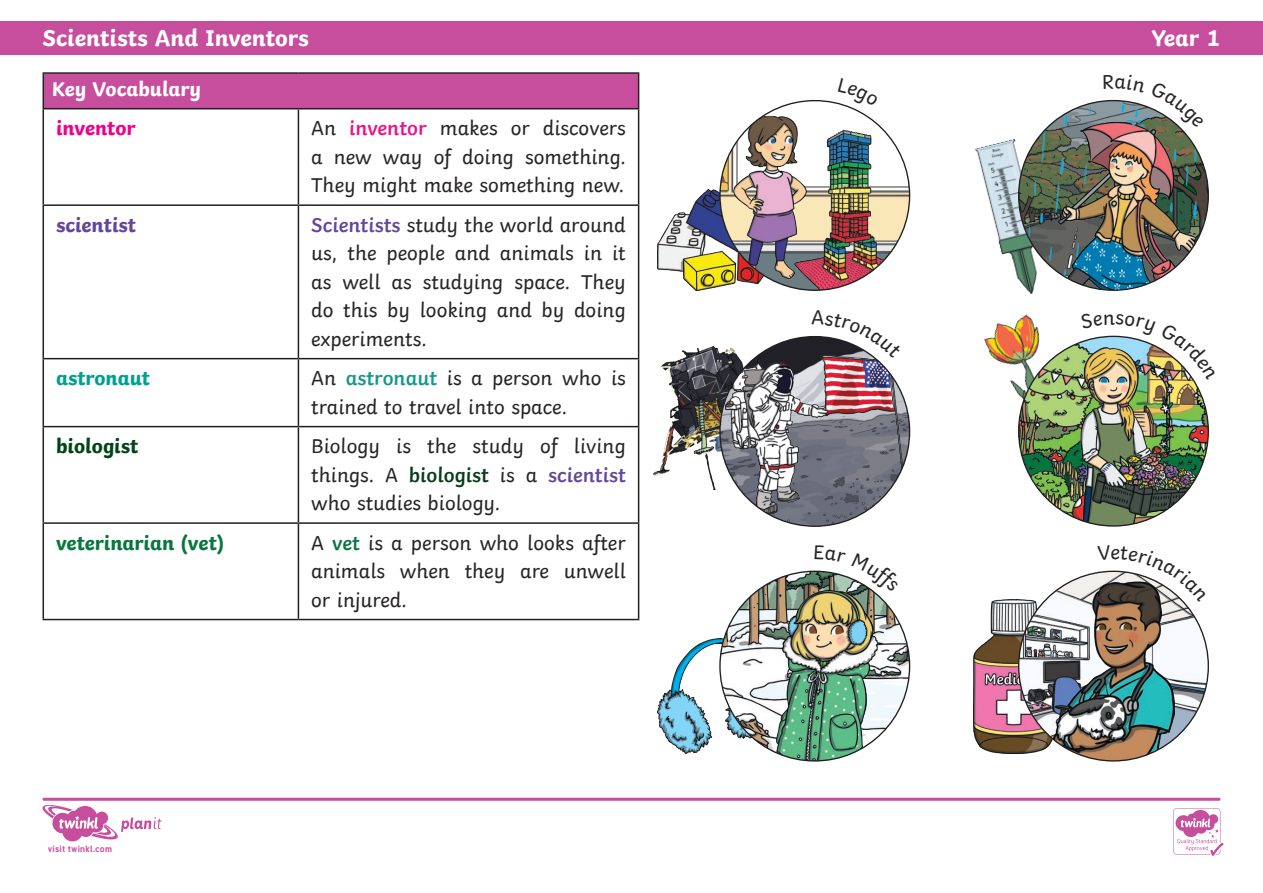
<style>
.page{position:relative;width:1263px;height:893px;background:#fff}
.page>*{position:absolute;margin:0;border:0;box-sizing:border-box;transform-origin:0 0}
.Header_Bar{font:700 24px "Twinkl";color:#fff}
.Body_Copy{font:21px/28.5px "Twinkl";color:#282526;text-align:justify}
.Body_Copy-2{font:700 21px "Twinkl";color:#08763f}
.Key_Vocab_Header{font:700 21px "Twinkl";color:#fff}
.Body_Copy-3{font:700 21px "Twinkl";color:#62469c}
.Body_Copy-4{font:700 21px "Twinkl";color:#00a08f}
.Body_Copy-5{font:700 21px "Twinkl";color:#004516}
.Body_Copy-6{font:700 21px "Twinkl";color:#ed028c}
.t1{font:700 9px "Tuffy";letter-spacing:.02em;color:#c74d9d}
.s1{font-weight:600;color:#ea148b}
.s2{font-weight:600;color:#62469c}
.s3{font-weight:600;color:#169889}
.s4{font-weight:600;color:#083c1b}
.s5{font-weight:600;color:#087743}
</style>
<div class="page">
<div style="left:43px;top:73px;width:596px;height:36px;background:#c74d9d"></div>
<hr style="left:43px;top:108px;width:255px;height:1px;background:#231f20">
<hr style="left:43px;top:109px;width:1px;height:95px;background:#231f20">
<hr style="left:298px;top:108px;width:341px;height:1px;background:#231f20">
<hr style="left:298px;top:109px;width:1px;height:95px;background:#231f20">
<hr style="left:638px;top:109px;width:1px;height:95px;background:#231f20">
<hr style="left:43px;top:204px;width:255px;height:2px;background:#231f20">
<hr style="left:43px;top:206px;width:1px;height:152px;background:#231f20">
<hr style="left:298px;top:204px;width:341px;height:2px;background:#231f20">
<hr style="left:298px;top:206px;width:1px;height:152px;background:#231f20">
<hr style="left:638px;top:206px;width:1px;height:152px;background:#231f20">
<hr style="left:43px;top:358px;width:255px;height:1px;background:#231f20">
<hr style="left:43px;top:359px;width:1px;height:67px;background:#231f20">
<hr style="left:298px;top:358px;width:341px;height:1px;background:#231f20">
<hr style="left:298px;top:359px;width:1px;height:67px;background:#231f20">
<hr style="left:638px;top:359px;width:1px;height:67px;background:#231f20">
<hr style="left:43px;top:426px;width:255px;height:1px;background:#231f20">
<hr style="left:43px;top:427px;width:1px;height:95px;background:#231f20">
<hr style="left:298px;top:426px;width:341px;height:1px;background:#231f20">
<hr style="left:298px;top:427px;width:1px;height:95px;background:#231f20">
<hr style="left:638px;top:427px;width:1px;height:95px;background:#231f20">
<hr style="left:43px;top:522px;width:255px;height:2px;background:#231f20">
<hr style="left:43px;top:524px;width:1px;height:95px;background:#231f20">
<hr style="left:298px;top:522px;width:341px;height:2px;background:#231f20">
<hr style="left:298px;top:524px;width:1px;height:95px;background:#231f20">
<hr style="left:638px;top:524px;width:1px;height:95px;background:#231f20">
<hr style="left:43px;top:619px;width:255px;height:1px;background:#231f20">
<hr style="left:298px;top:619px;width:341px;height:1px;background:#231f20">
<hr style="left:43px;top:72px;width:255px;height:2px;background:#282526">
<hr style="left:43px;top:74px;width:1px;height:34px;background:#282526">
<hr style="left:298px;top:72px;width:341px;height:2px;background:#282526">
<hr style="left:638px;top:74px;width:1px;height:34px;background:#282526">
<div style="left:0;top:21px;width:1263px;height:34px;background:#c74d9d"></div>
<img style="left:984px;top:314px;width:120px;height:96px">
<img style="left:1019px;top:336px;width:189px;height:190px;border-radius:95px">
<img style="left:1077px;top:346px;width:120px;height:180px">
<img style="left:657px;top:639px;width:119px;height:115px">
<img style="left:720px;top:571px;width:189px;height:190px;border-radius:95px">
<img style="left:776px;top:590px;width:102px;height:171px">
<img style="left:973px;top:600px;width:46px;height:154px">
<img style="left:1019px;top:572px;width:189px;height:182px">
<img style="left:1051px;top:581px;width:124px;height:179px">
<img style="left:975px;top:139px;width:59px;height:155px">
<img style="left:1023px;top:103px;width:182px;height:187px">
<img style="left:657px;top:189px;width:76px;height:102px">
<img style="left:720px;top:101px;width:189px;height:189px;border-radius:95px">
<img style="left:733px;top:116px;width:176px;height:174px">
<img style="left:653px;top:346px;width:120px;height:144px">
<img style="left:720px;top:337px;width:189px;height:189px;border-radius:95px">
<img style="left:725px;top:347px;width:179px;height:167px">
<svg style="left:42px;top:798px;width:1181px;height:58px"></svg>
<svg style="left:1080px;top:314px;width:40px;height:22px"></svg>
<svg style="left:1161px;top:346px;width:36px;height:34px"></svg>
<svg style="left:852px;top:578px;width:26px;height:14px"></svg>
<svg style="left:1097px;top:570px;width:110px;height:32px"></svg>
<svg style="left:1103px;top:99px;width:101px;height:29px"></svg>
<svg style="left:838px;top:102px;width:10px;height:4px"></svg>
<svg style="left:812px;top:335px;width:90px;height:23px"></svg>
<p class="Header_Bar" style="left:43px;top:18px;width:268px">Scientists And Inventors</p>
<p class="Header_Bar" style="left:1151px;top:18px;width:71px">Year 1</p>
<p class="Key_Vocab_Header" style="left:52px;top:71px;width:151px">Key Vocabulary</p>
<p class="Body_Copy-6" style="left:56px;top:111px;width:81px">inventor</p>
<p class="Body_Copy" style="left:311px;top:112px;width:316px">An <span class="s1">inventor</span> makes or discovers a new way of doing something.<br>They might make something new.</p>
<p class="Body_Copy-3" style="left:56px;top:207px;width:82px">scientist</p>
<p class="Body_Copy" style="left:311px;top:209px;width:316px"><span class="s2">Scientists</span> study the world around us, the people and animals in it as well as studying space. They do this by looking and by doing experiments.</p>
<p class="Body_Copy-4" style="left:56px;top:361px;width:96px">astronaut</p>
<p class="Body_Copy" style="left:311px;top:362px;width:316px">An <span class="s3">astronaut</span> is a person who is trained to travel into space.</p>
<p class="Body_Copy-5" style="left:56px;top:429px;width:84px">biologist</p>
<p class="Body_Copy" style="left:311px;top:430px;width:316px">Biology is the study of living things. A <span class="s4">biologist</span> is a <span class="s2">scientist </span>who studies biology.</p>
<p class="Body_Copy-2" style="left:56px;top:525px;width:170px">veterinarian (vet)</p>
<p class="Body_Copy" style="left:311px;top:527px;width:316px">A <span class="s5">vet</span> is a person who looks after animals when they are unwell or injured.</p>
<p class="t1" style="left:48px;top:842px;width:66px">visit twinkl.com</p>
</div>
